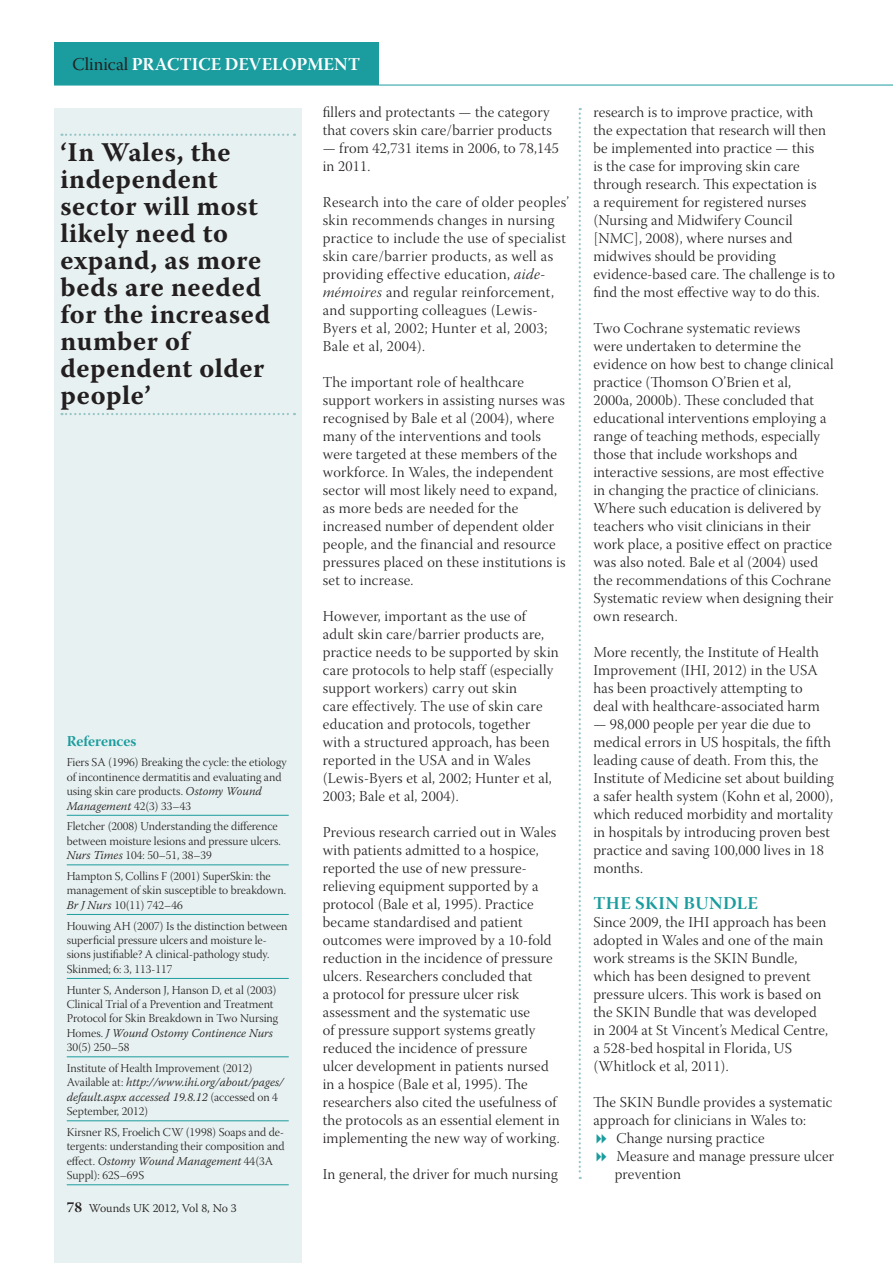
<style>
.page{position:relative;width:893px;height:1263px;background:#fff}
.page>*{position:absolute;margin:0;border:0;box-sizing:border-box;transform-origin:0 0}
.Quote_PD{font:700 27px/27px "Warnock Pro";letter-spacing:.02em;color:#231f20}
.t1{font:18px "Warnock Pro Bold Subh";letter-spacing:.005em;color:#fff}
.A_Header_PD{font:18px "Warnock Pro Bold Subh";letter-spacing:.03em;color:#1b9c9e}
.Body_text_PD{font:15px/18px "Warnock Pro Light Subh";letter-spacing:.015em;color:#231f20}
.Ref_Header_PD{font:15px "Warnock Pro Bold Subh";color:#1b9c9e}
.Ref_body_PD{font:12px/14.4px "Warnock Pro Light Subh";color:#231f20}
.t2{font:300 12px "Warnock Pro";color:#231f20}
.s1{font-family:"Warnock Pro Subh";color:#231f20}
.s2{font-family:"Warnock Pro Light It Subh"}
.s3{font-family:"Warnock Pro";font-weight:300;font-style:italic}
.s4{font-family:"Warnock Pro Bold Subh";font-weight:400;font-size:15px}
</style>
<div class="page">
<hr style="left:54px;top:85px;width:839px;height:1px;background:#1b9c9e">
<div style="left:54px;top:43px;width:325px;height:42px;background:#1b9c9e"></div>
<div style="left:54px;top:108px;width:247px;height:1155px;background:#e8f1f1"></div>
<hr style="left:67px;top:815px;width:222px;height:1px;background:#1b9c9e">
<hr style="left:67px;top:864px;width:222px;height:1px;background:#1b9c9e">
<hr style="left:67px;top:914px;width:222px;height:1px;background:#1b9c9e">
<hr style="left:67px;top:978px;width:222px;height:1px;background:#1b9c9e">
<hr style="left:67px;top:1056px;width:222px;height:1px;background:#1b9c9e">
<hr style="left:67px;top:1120px;width:222px;height:1px;background:#1b9c9e">
<hr style="left:67px;top:1184px;width:222px;height:1px;background:#1b9c9e">
<svg style="left:62px;top:134px;width:233px;height:2px"></svg>
<svg style="left:62px;top:413px;width:233px;height:2px"></svg>
<svg style="left:579px;top:108px;width:2px;height:1071px"></svg>
<p class="t1" style="left:73px;top:54px;width:289px"><span class="s1">Clinical</span> PRACTICE DEVELOPMENT</p>
<p class="Body_text_PD" style="left:323px;top:105px;width:231px">fillers and protectants — the category that covers skin care/barrier products</p>
<p class="Body_text_PD" style="left:323px;top:141px;width:238px">— from 42,731 items in 2006, to 78,145 in 2011.</p>
<p class="Body_text_PD" style="left:323px;top:195px;width:248px">Research into the care of older peoples’ skin recommends changes in nursing practice to include the use of specialist skin care/barrier products, as well as providing effective education, <span class="s2">aide&shy;mémoires</span> and regular reinforcement, and supporting colleagues (Lewis-Byers et al, 2002; Hunter et al, 2003; Bale et al, 2004).</p>
<p class="Body_text_PD" style="left:323px;top:375px;width:244px">The important role of healthcare support workers in assisting nurses was recognised by Bale et al (2004), where many of the interventions and tools were targeted at these members of the workforce. In Wales, the independent sector will most likely need to expand, as more beds are needed for the increased number of dependent older people, and the financial and resource pressures placed on these institutions is set to increase.</p>
<p class="Body_text_PD" style="left:323px;top:609px;width:238px">However, important as the use of adult skin care/barrier products are, practice needs to be supported by skin care protocols to help staff (especially support workers) carry out skin<br>care effectively. The use of skin care education and protocols, together with a structured approach, has been reported in the USA and in Wales (Lewis-Byers et al, 2002; Hunter et al, 2003; Bale et al, 2004).</p>
<p class="Body_text_PD" style="left:323px;top:825px;width:238px">Previous research carried out in Wales with patients admitted to a hospice, reported the use of new pressure&shy;relieving equipment supported by a protocol (Bale et al, 1995). Practice became standardised and patient outcomes were improved by a 10-fold reduction in the incidence of pressure ulcers. Researchers concluded that<br>a protocol for pressure ulcer risk assessment and the systematic use<br>of pressure support systems greatly reduced the incidence of pressure ulcer development in patients nursed in a hospice (Bale et al, 1995). The researchers also cited the usefulness of the protocols as an essential element in implementing the new way of working.</p>
<p class="Body_text_PD" style="left:323px;top:1167px;width:237px">In general, the driver for much nursing</p>
<p class="Quote_PD" style="left:60px;top:139px;width:212px">‘In Wales, the independent sector will most likely need to expand, as more beds are needed for the increased number of dependent older people’</p>
<p class="Ref_Header_PD" style="left:67px;top:732px;width:71px">References</p>
<p class="Ref_body_PD" style="left:67px;top:757px;width:222px">Fiers SA (1996) Breaking the cycle: the etiology of incontinence dermatitis and evaluating and using skin care products. <span class="s3">Ostomy Wound Management</span> 42(3) 33–43</p>
<p class="Ref_body_PD" style="left:67px;top:821px;width:216px">Fletcher (2008) Understanding the difference between moisture lesions and pressure ulcers.<br><span class="s3">Nurs Times</span> 104: 50–51, 38–39</p>
<p class="Ref_body_PD" style="left:67px;top:870px;width:221px">Hampton S, Collins F (2001) SuperSkin: the management of skin susceptible to breakdown.<br><span class="s3">Br J Nurs</span> 10(11) 742–46</p>
<p class="Ref_body_PD" style="left:67px;top:920px;width:222px">Houwing AH (2007) Is the distinction between superficial pressure ulcers and moisture le&shy;sions justifiable? A clinical-pathology study.<br>Skinmed; 6: 3, 113-117</p>
<p class="Ref_body_PD" style="left:67px;top:984px;width:213px">Hunter S, Anderson J, Hanson D, et al (2003)<br>Clinical Trial of a Prevention and Treatment Protocol for Skin Breakdown in Two Nursing Homes. <span class="s3">J Wound Ostomy Continence Nurs </span>30(5) 250–58</p>
<p class="Ref_body_PD" style="left:67px;top:1062px;width:219px">Institute of Health Improvement (2012)<br>Available at: <span class="s3">http://www.ihi.org/about/pages/ default.aspx accessed 19.8.12</span> (accessed on 4<br>September, 2012)</p>
<p class="Ref_body_PD" style="left:67px;top:1126px;width:219px">Kirsner RS, Froelich CW (1998) Soaps and de&shy;tergents: understanding their composition and effect. <span class="s3">Ostomy Wound Management</span> 44(3A Suppl): 62S–69S</p>
<p class="t2" style="left:67px;top:1201px;width:172px"><span class="s4">78</span> Wounds UK 2012, Vol 8, No 3</p>
<p class="Body_text_PD" style="left:593px;top:105px;width:243px">research is to improve practice, with the expectation that research will then be implemented into practice — this<br>is the case for improving skin care through research. This expectation is<br>a requirement for registered nurses (Nursing and Midwifery Council [NMC], 2008), where nurses and midwives should be providing evidence-based care. The challenge is to find the most effective way to do this.</p>
<p class="Body_text_PD" style="left:593px;top:321px;width:242px">Two Cochrane systematic reviews<br>were undertaken to determine the evidence on how best to change clinical practice (Thomson O’Brien et al, 2000a, 2000b). These concluded that educational interventions employing a range of teaching methods, especially those that include workshops and interactive sessions, are most effective in changing the practice of clinicians.<br>Where such education is delivered by teachers who visit clinicians in their work place, a positive effect on practice was also noted. Bale et al (2004) used the recommendations of this Cochrane Systematic review when designing their own research.</p>
<p class="Body_text_PD" style="left:593px;top:645px;width:228px">More recently, the Institute of Health Improvement (IHI, 2012) in the USA has been proactively attempting to deal with healthcare-associated harm</p>
<p class="Body_text_PD" style="left:593px;top:717px;width:242px">— 98,000 people per year die due to medical errors in US hospitals, the fifth leading cause of death. From this, the Institute of Medicine set about building a safer health system (Kohn et al, 2000), which reduced morbidity and mortality in hospitals by introducing proven best practice and saving 100,000 lives in 18 months.</p>
<p class="A_Header_PD" style="left:593px;top:892px;width:166px">THE SKIN BUNDLE</p>
<p class="Body_text_PD" style="left:593px;top:915px;width:236px">Since 2009, the IHI approach has been adopted in Wales and one of the main work streams is the SKIN Bundle, which has been designed to prevent pressure ulcers. This work is based on the SKIN Bundle that was developed in 2004 at St Vincent’s Medical Centre, a 528-bed hospital in Florida, US (Whitlock et al, 2011).</p>
<p class="Body_text_PD" style="left:593px;top:1095px;width:241px">The SKIN Bundle provides a systematic approach for clinicians in Wales to:</p>
<p class="Body_text_PD" style="left:616px;top:1131px;width:150px">Change nursing practice</p>
<p class="Body_text_PD" style="left:615px;top:1149px;width:221px">Measure and manage pressure ulcer prevention</p>
</div>
